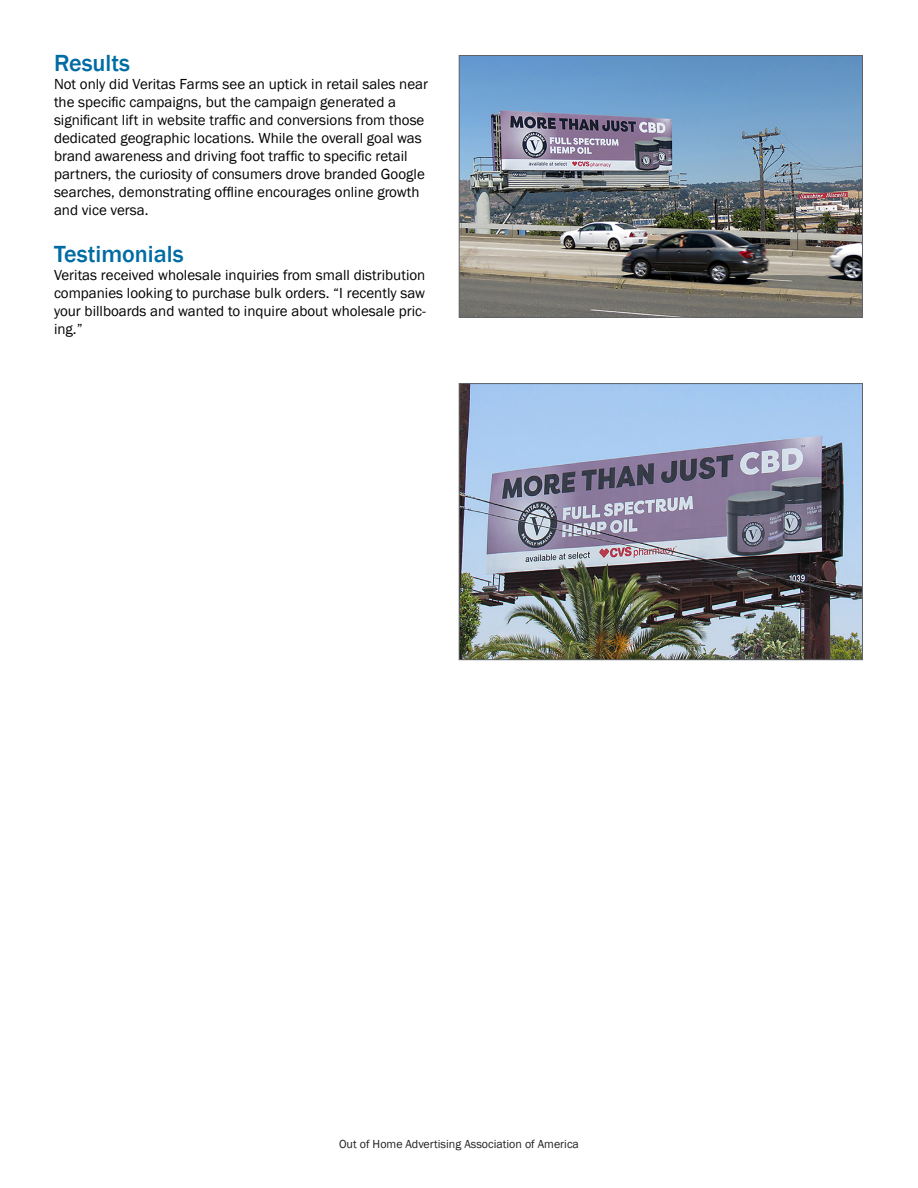
<style>
.page{position:relative;width:918px;height:1188px;background:#fff}
.page>*{position:absolute;margin:0;border:0;box-sizing:border-box;transform-origin:0 0}
.t1{font:500 24px "Franklin Gothic";color:#006ca4}
.t2{font:15px/18px "Franklin Gothic";color:#000}
.t3{font:12px "Franklin Gothic";color:#231f20}
</style>
<div class="page">
<img style="left:461px;top:57px;width:400px;height:259px">
<div style="left:459px;top:55px;width:404px;height:263px;border:1px solid #5e6367"></div>
<img style="left:461px;top:385px;width:400px;height:273px">
<div style="left:459px;top:383px;width:404px;height:277px;border:1px solid #5e6367"></div>
<p class="t1" style="left:54px;top:48px;width:78px">Results</p>
<p class="t2" style="left:54px;top:75px;width:376px">Not only did Veritas Farms see an uptick in retail sales near the specific campaigns, but the campaign generated a significant lift in website traffic and conversions from those dedicated geographic locations. While the overall goal was brand awareness and driving foot traffic to specific retail partners, the curiosity of consumers drove branded Google searches, demonstrating offline encourages online growth and vice versa.</p>
<p class="t1" style="left:54px;top:239px;width:131px">Testimonials</p>
<p class="t2" style="left:54px;top:266px;width:373px;text-align:justify">Veritas received wholesale inquiries from small distribution companies looking to purchase bulk orders. “I recently saw your billboards and wanted to inquire about wholesale pric&shy;ing.”</p>
<p class="t3" style="left:339px;top:1136px;width:241px">Out of Home Advertising Association of America</p>
</div>
